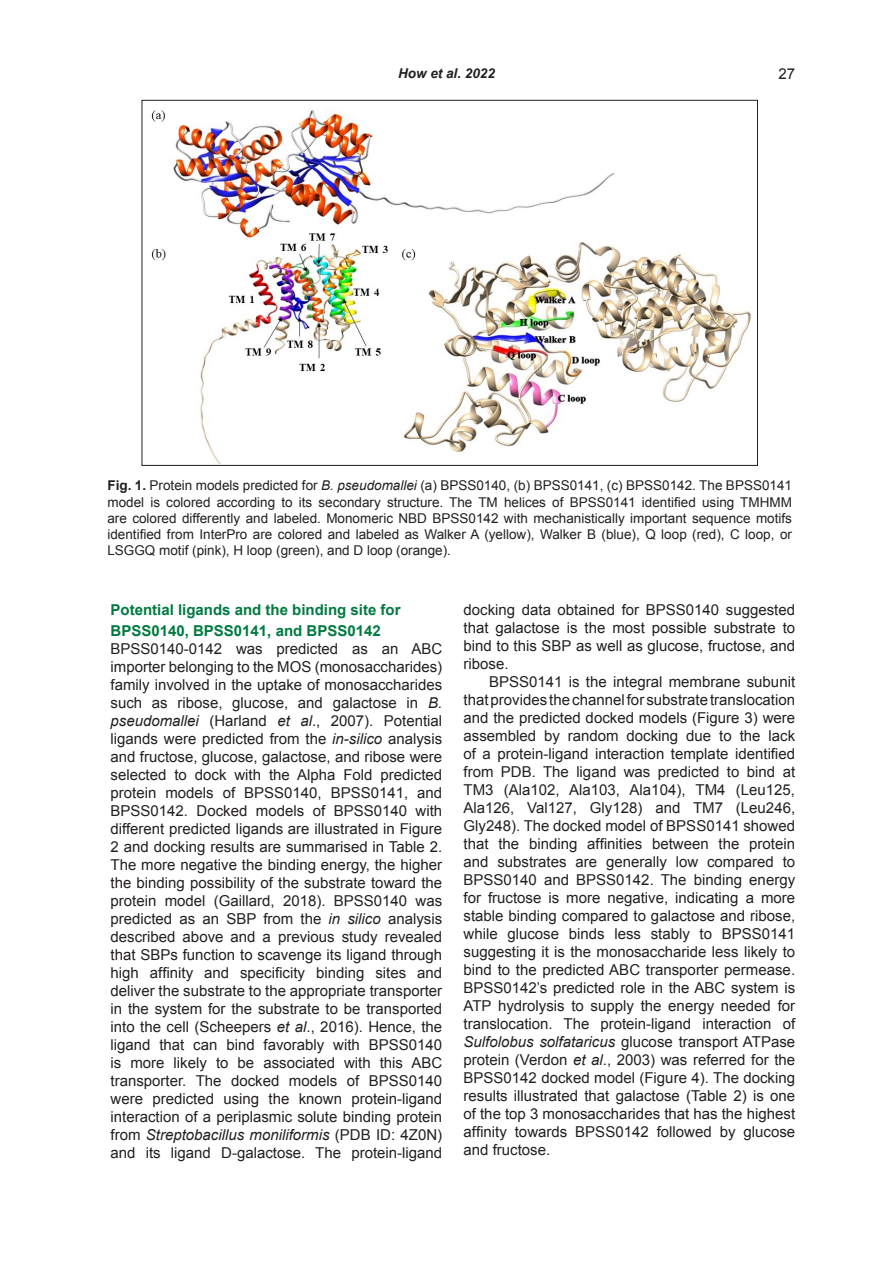
<style>
.page{position:relative;width:893px;height:1263px;background:#fff}
.page>*{position:absolute;margin:0;border:0;box-sizing:border-box;transform-origin:0 0}
.First_paragraph_afte{font:15px/18px "Arial";color:#231f20;text-align:justify}
.Second_Paragraph{font:15px/18px "Arial";color:#231f20;text-align:justify}
.Second_Section_Heade{font:700 15px/21px "Arial";color:#007a41}
.t1{font:13.5px/16.2px "Arial";color:#231f20;text-align:justify}
.t2{font:italic 700 13.5px "Arial";color:#231f20}
.s1{font-weight:700}
.s2{font-style:italic}
</style>
<div class="page">
<img style="left:151px;top:110px;width:600px;height:354px">
<p class="t2" style="left:398px;top:64px;width:98px">How et al. 2022</p>
<p class="First_paragraph_afte" style="left:778px;top:65px;width:18px">27</p>
<p class="t1" style="left:107px;top:478px;width:686px"><span class="s1">Fig. 1.</span> Protein models predicted for <span class="s2">B. pseudomallei</span> (a) BPSS0140, (b) BPSS0141, (c) BPSS0142. The BPSS0141 model is colored according to its secondary structure. The TM helices of BPSS0141 identified using TMHMM are colored differently and labeled. Monomeric NBD BPSS0142 with mechanistically important sequence motifs identified from InterPro are colored and labeled as Walker A (yellow), Walker B (blue), Q loop (red), C loop, or LSGGQ motif (pink), H loop (green), and D loop (orange).</p>
<p class="Second_Section_Heade" style="left:111px;top:599px;width:292px">Potential ligands and the binding site for<br>BPSS0140, BPSS0141, and BPSS0142</p>
<p class="First_paragraph_afte" style="left:111px;top:640px;width:333px">BPSS0140-0142 was predicted as an ABC importer belonging to the MOS (monosaccharides) family involved in the uptake of monosaccharides such as ribose, glucose, and galactose in <span class="s2">B. pseudomallei</span> (Harland <span class="s2">et al</span>., 2007). Potential ligands were predicted from the <span class="s2">in-silico</span> analysis and fructose, glucose, galactose, and ribose were selected to dock with the Alpha Fold predicted protein models of BPSS0140, BPSS0141, and BPSS0142. Docked models of BPSS0140 with different predicted ligands are illustrated in Figure 2 and docking results are summarised in Table 2.<br>The more negative the binding energy, the higher the binding possibility of the substrate toward the protein model (Gaillard, 2018). BPSS0140 was predicted as an SBP from the <span class="s2">in silico</span> analysis described above and a previous study revealed that SBPs function to scavenge its ligand through high affinity and specificity binding sites and deliver the substrate to the appropriate transporter in the system for the substrate to be transported into the cell (Scheepers <span class="s2">et al</span>., 2016). Hence, the ligand that can bind favorably with BPSS0140 is more likely to be associated with this ABC transporter. The docked models of BPSS0140 were predicted using the known protein-ligand interaction of a periplasmic solute binding protein from <span class="s2">Streptobacillus moniliformis</span> (PDB ID: 4Z0N) and its ligand D-galactose. The protein-ligand</p>
<p class="First_paragraph_afte" style="left:463px;top:601px;width:333px">docking data obtained for BPSS0140 suggested that galactose is the most possible substrate to bind to this SBP as well as glucose, fructose, and ribose.</p>
<p class="Second_Paragraph" style="left:463px;top:673px;width:333px;text-indent:26px">BPSS0141 is the integral membrane subunit that provides the channel for substrate translocation and the predicted docked models (Figure 3) were assembled by random docking due to the lack of a protein-ligand interaction template identified from PDB. The ligand was predicted to bind at TM3 (Ala102, Ala103, Ala104), TM4 (Leu125, Ala126, Val127, Gly128) and TM7 (Leu246, Gly248). The docked model of BPSS0141 showed that the binding affinities between the protein and substrates are generally low compared to BPSS0140 and BPSS0142. The binding energy for fructose is more negative, indicating a more stable binding compared to galactose and ribose, while glucose binds less stably to BPSS0141 suggesting it is the monosaccharide less likely to bind to the predicted ABC transporter permease.<br>BPSS0142’s predicted role in the ABC system is ATP hydrolysis to supply the energy needed for translocation. The protein-ligand interaction of <span class="s2">Sulfolobus solfataricus</span> glucose transport ATPase protein (Verdon <span class="s2">et al</span>., 2003) was referred for the BPSS0142 docked model (Figure 4). The docking results illustrated that galactose (Table 2) is one of the top 3 monosaccharides that has the highest affinity towards BPSS0142 followed by glucose and fructose.</p>
</div>
